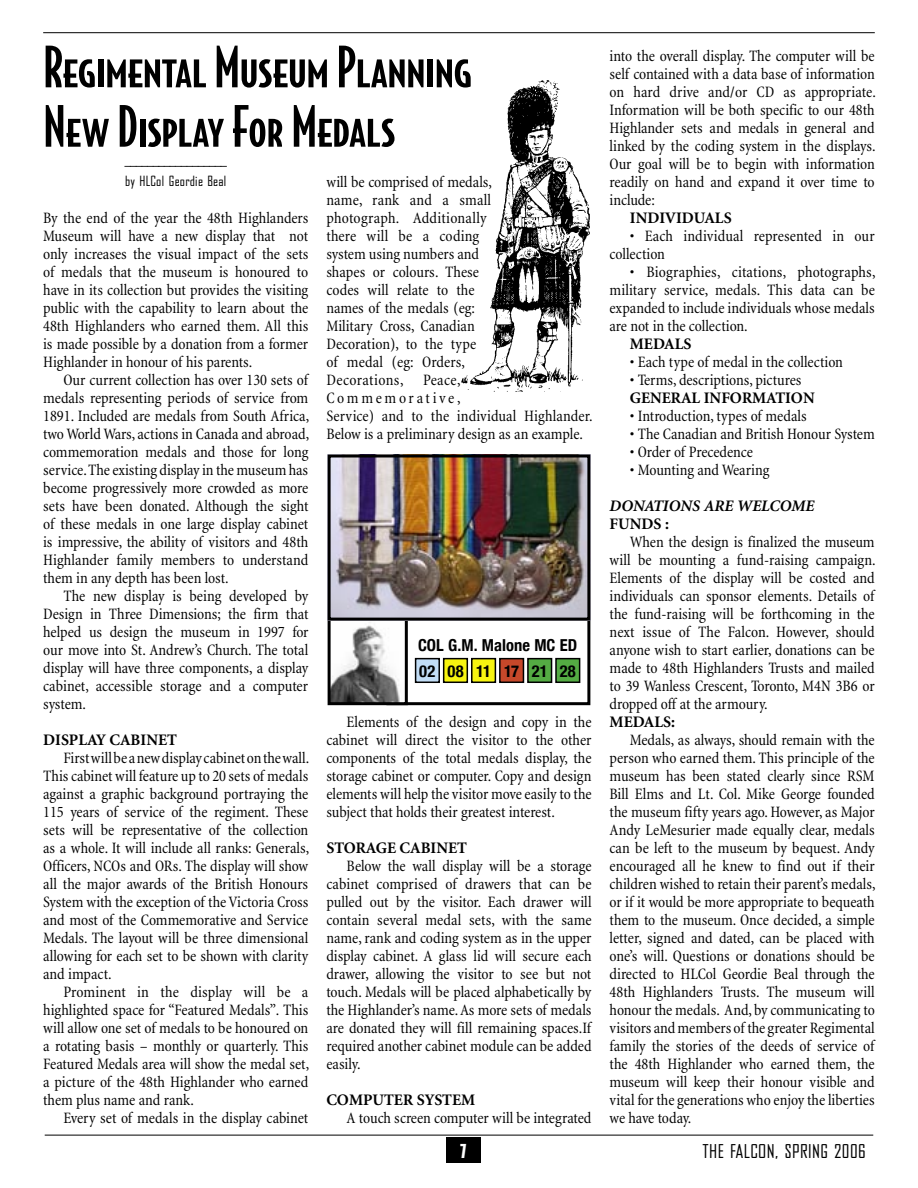
<style>
.page{position:relative;width:918px;height:1188px;background:#fff}
.page>*{position:absolute;margin:0;border:0;box-sizing:border-box;transform-origin:0 0}
.Story_Headings{font:54px/59.4px "Bodega Sans Medium Smallcaps";letter-spacing:-.005em;color:#000}
.t1{font:18.3px "Bureau Agency";letter-spacing:.03em;color:#000}
.t2{font:900 18.3px "Bodega Sans";color:#fff}
.t3{font:700 condensed 16.5px "Helvetica Neue";letter-spacing:.005em;color:#000}
.Body_Text{font:condensed 16.05px/18px "Minion";color:#000;text-align:justify}
.Body_Text-2{font:700 16.05px "Minion";color:#000}
.Body_Text-3{font:italic 700 16.05px "Minion";color:#000}
.Article_Credits{font:13.5px "Bureau Agency";letter-spacing:.025em;color:#000}
</style>
<div class="page">
<hr style="left:43px;top:32px;width:832px;height:1px;background:#000">
<div style="left:446px;top:1137px;width:35px;height:26px;background:#000"></div>
<hr style="left:45px;top:1135px;width:828px;height:1px;background:#000">
<div style="left:386px;top:615px;width:204px;height:90px;border:3px solid #000"></div>
<img style="left:332px;top:621px;width:68px;height:80px">
<div style="left:328px;top:615px;width:80px;height:90px;border:3px solid #000"></div>
<img style="left:332px;top:458px;width:254px;height:159px">
<div style="left:416px;top:659px;width:23px;height:23px;background:#c2ddf6"></div>
<div style="left:415px;top:658px;width:25px;height:25px;border:2px solid #000"></div>
<div style="left:444px;top:659px;width:23px;height:23px;background:#f7f410"></div>
<div style="left:443px;top:658px;width:25px;height:25px;border:2px solid #000"></div>
<div style="left:472px;top:659px;width:23px;height:23px;background:#f7f410"></div>
<div style="left:471px;top:658px;width:25px;height:25px;border:2px solid #000"></div>
<div style="left:500px;top:659px;width:23px;height:23px;background:#c6482a"></div>
<div style="left:499px;top:658px;width:25px;height:25px;border:2px solid #000"></div>
<div style="left:528px;top:659px;width:24px;height:23px;background:#54ab43"></div>
<div style="left:527px;top:658px;width:25px;height:25px;border:2px solid #000"></div>
<div style="left:556px;top:659px;width:24px;height:23px;background:#54ab43"></div>
<div style="left:555px;top:658px;width:25px;height:25px;border:2px solid #000"></div>
<div style="left:328px;top:454px;width:262px;height:167px;border:3px solid #000"></div>
<img style="left:461px;top:80px;width:129px;height:311px">
<p class="Story_Headings" style="left:43px;top:36px;width:431px">Regimental Museum Planning<br>New Display For Medals</p>
<p class="Body_Text" style="left:124px;top:157px;width:106px">––––––––––––––––––</p>
<p class="Article_Credits" style="left:125px;top:174px;width:102px">by HLCol Geordie Beal</p>
<p class="Body_Text" style="left:43px;top:210px;width:267px">By the end of the year the 48th Highlanders Museum will have a new display that not only increases the visual impact of the sets of medals that the museum is honoured to have in its collection but provides the visiting public with the capability to learn about the 48th Highlanders who earned them. All this is made possible by a donation from a former Highlander in honour of his parents.</p>
<p class="Body_Text" style="left:43px;top:372px;width:268px;text-indent:20px">Our current collection has over 130 sets of medals representing periods of service from 1891. Included are medals from South Africa, two World Wars, actions in Canada and abroad, commemoration medals and those for long service. The existing display in the museum has become progressively more crowded as more sets have been donated. Although the sight of these medals in one large display cabinet is impressive, the ability of visitors and 48th Highlander family members to understand them in any depth has been lost.</p>
<p class="Body_Text" style="left:43px;top:588px;width:267px;text-indent:20px">The new display is being developed by Design in Three Dimensions; the firm that helped us design the museum in 1997 for our move into St. Andrew’s Church. The total display will have three components, a display cabinet, accessible storage and a computer system.</p>
<p class="Body_Text-2" style="left:43px;top:732px;width:135px">DISPLAY CABINET</p>
<p class="Body_Text" style="left:43px;top:750px;width:268px;text-indent:20px">First will be a new display cabinet on the wall.<br>This cabinet will feature up to 20 sets of medals against a graphic background portraying the 115 years of service of the regiment. These sets will be representative of the collection as a whole. It will include all ranks: Generals, Officers, NCOs and ORs. The display will show all the major awards of the British Honours System with the exception of the Victoria Cross and most of the Commemorative and Service Medals. The layout will be three dimensional allowing for each set to be shown with clarity and impact.</p>
<p class="Body_Text" style="left:43px;top:984px;width:268px;text-indent:20px">Prominent in the display will be a highlighted space for “Featured Medals”. This will allow one set of medals to be honoured on a rotating basis – monthly or quarterly. This Featured Medals area will show the medal set, a picture of the 48th Highlander who earned them plus name and rank.</p>
<p class="Body_Text" style="left:63px;top:1110px;width:246px">Every set of medals in the display cabinet</p>
<p class="Body_Text" style="left:326px;top:174px;width:268px;text-align:left">will be comprised of medals,<br>name, rank and a small<br>photograph. Additionally<br>there will be a coding<br>system using numbers and<br>shapes or colours. These<br>codes will relate to the<br>names of the medals (eg:<br>Military Cross, Canadian<br>Decoration), to the type<br>of medal (eg: Orders,<br>Decorations, Peace,<br>Commemorative,<br>Service) and to the individual Highlander.<br>Below is a preliminary design as an example.</p>
<p class="t3" style="left:418px;top:635px;width:161px">COL G.M. Malone MC ED</p>
<p class="t3" style="left:419px;top:661px;width:18px">02</p>
<p class="t3" style="left:447px;top:661px;width:18px">08</p>
<p class="t3" style="left:476px;top:661px;width:16px">11</p>
<p class="t3" style="left:504px;top:661px;width:17px">17</p>
<p class="t3" style="left:532px;top:661px;width:17px">21</p>
<p class="t3" style="left:560px;top:661px;width:18px">28</p>
<p class="Body_Text" style="left:326px;top:714px;width:267px;text-indent:20px">Elements of the design and copy in the cabinet will direct the visitor to the other components of the total medals display, the storage cabinet or computer. Copy and design elements will help the visitor move easily to the subject that holds their greatest interest.</p>
<p class="Body_Text-2" style="left:326px;top:840px;width:142px">STORAGE CABINET</p>
<p class="Body_Text" style="left:326px;top:858px;width:267px;text-indent:20px">Below the wall display will be a storage cabinet comprised of drawers that can be pulled out by the visitor. Each drawer will contain several medal sets, with the same name, rank and coding system as in the upper display cabinet. A glass lid will secure each drawer, allowing the visitor to see but not touch. Medals will be placed alphabetically by the Highlander’s name. As more sets of medals are donated they will fill remaining spaces.If required another cabinet module can be added easily.</p>
<p class="Body_Text-2" style="left:326px;top:1092px;width:150px">COMPUTER SYSTEM</p>
<p class="Body_Text" style="left:347px;top:1110px;width:246px">A touch screen computer will be integrated</p>
<p class="Body_Text" style="left:610px;top:48px;width:268px">into the overall display. The computer will be self contained with a data base of information on hard drive and/or CD as appropriate.<br>Information will be both specific to our 48th Highlander sets and medals in general and linked by the coding system in the displays.<br>Our goal will be to begin with information readily on hand and expand it over time to include:</p>
<p class="Body_Text-2" style="left:630px;top:210px;width:103px">INDIVIDUALS</p>
<p class="Body_Text" style="left:610px;top:228px;width:267px;text-indent:20px">• Each individual represented in our collection</p>
<p class="Body_Text" style="left:610px;top:264px;width:268px;text-indent:20px">• Biographies, citations, photographs, military service, medals. This data can be expanded to include individuals whose medals are not in the collection.</p>
<p class="Body_Text-2" style="left:630px;top:336px;width:63px">MEDALS</p>
<p class="Body_Text" style="left:630px;top:354px;width:215px">• Each type of medal in the collection</p>
<p class="Body_Text" style="left:630px;top:372px;width:173px">• Terms, descriptions, pictures</p>
<p class="Body_Text-2" style="left:630px;top:390px;width:186px">GENERAL INFORMATION</p>
<p class="Body_Text" style="left:630px;top:408px;width:178px">• Introduction, types of medals</p>
<p class="Body_Text" style="left:630px;top:426px;width:246px">• The Canadian and British Honour System</p>
<p class="Body_Text" style="left:630px;top:444px;width:125px">• Order of Precedence</p>
<p class="Body_Text" style="left:630px;top:462px;width:141px">• Mounting and Wearing</p>
<p class="Body_Text-3" style="left:610px;top:498px;width:206px">DONATIONS ARE WELCOME</p>
<p class="Body_Text-2" style="left:610px;top:516px;width:61px">FUNDS :</p>
<p class="Body_Text" style="left:610px;top:534px;width:268px;text-indent:20px">When the design is finalized the museum will be mounting a fund-raising campaign.<br>Elements of the display will be costed and individuals can sponsor elements. Details of the fund-raising will be forthcoming in the next issue of The Falcon. However, should anyone wish to start earlier, donations can be made to 48th Highlanders Trusts and mailed to 39 Wanless Crescent, Toronto, M4N 3B6 or dropped off at the armoury.</p>
<p class="Body_Text-2" style="left:610px;top:714px;width:67px">MEDALS:</p>
<p class="Body_Text" style="left:610px;top:732px;width:268px;text-indent:20px">Medals, as always, should remain with the person who earned them. This principle of the museum has been stated clearly since RSM Bill Elms and Lt. Col. Mike George founded the museum fifty years ago. However, as Major Andy LeMesurier made equally clear, medals can be left to the museum by bequest. Andy encouraged all he knew to find out if their children wished to retain their parent’s medals, or if it would be more appropriate to bequeath them to the museum. Once decided, a simple letter, signed and dated, can be placed with one’s will. Questions or donations should be directed to HLCol Geordie Beal through the 48th Highlanders Trusts. The museum will honour the medals. And, by communicating to visitors and members of the greater Regimental family the stories of the deeds of service of the 48th Highlander who earned them, the museum will keep their honour visible and vital for the generations who enjoy the liberties we have today.</p>
<p class="t2" style="left:460px;top:1139px;width:8px">7</p>
<p class="t1" style="left:703px;top:1142px;width:164px">THE FALCON, SPRING 2006</p>
</div>
